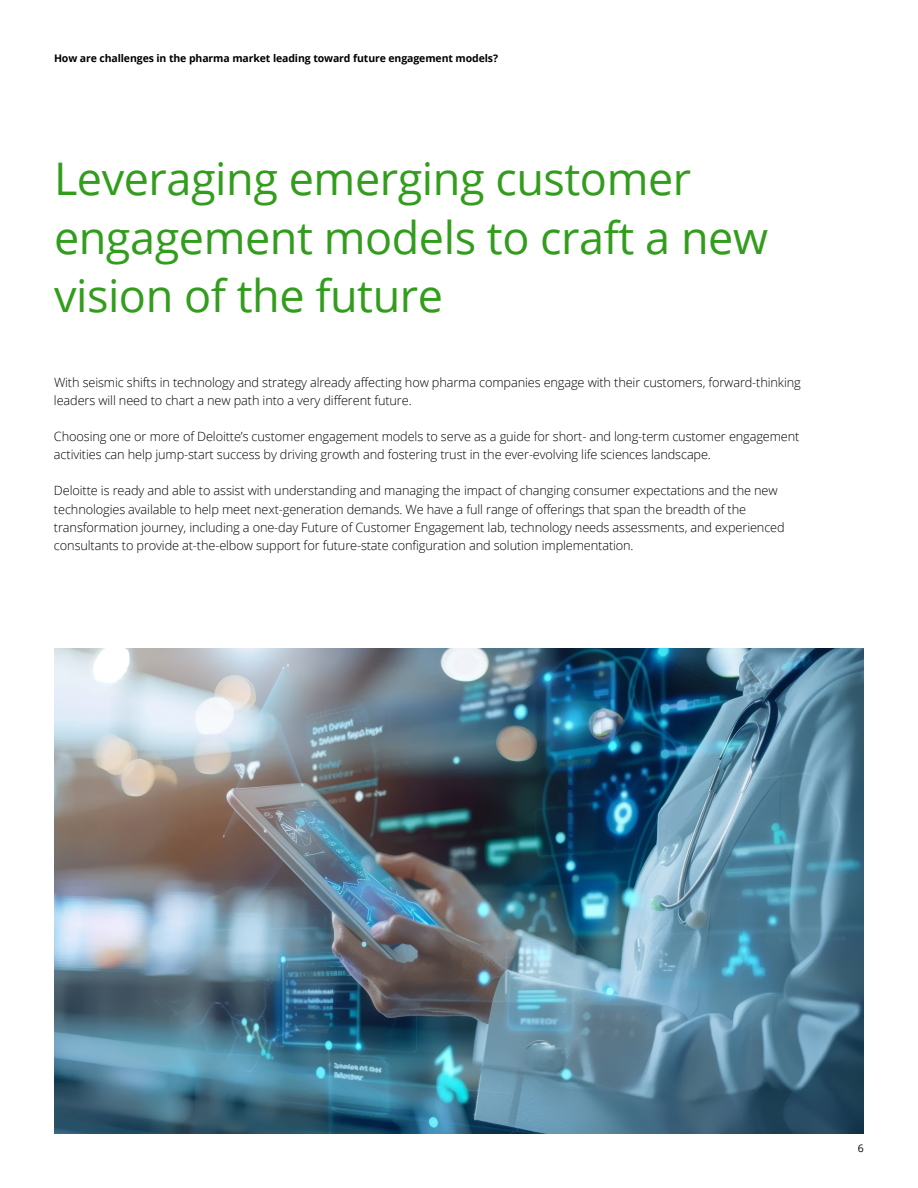
<style>
.page{position:relative;width:918px;height:1188px;background:#fff}
.page>*{position:absolute;margin:0;border:0;box-sizing:border-box;transform-origin:0 0}
.t1{font:45px/58.5px "Open Sans";letter-spacing:-.01em;color:#329d1d}
.t2{font:300 12.75px/18px "Open Sans";letter-spacing:-.01em;color:#000}
.t3{font:700 10.5px "Open Sans";letter-spacing:-.01em;color:#000}
.t4{font:10.5px "Open Sans";color:#000}
</style>
<div class="page">
<img style="left:54px;top:648px;width:810px;height:486px">
<p class="t3" style="left:54px;top:51px;width:446px">How are challenges in the pharma market leading toward future engagement models?</p>
<h1 class="t1" style="left:54px;top:148px;width:716px">Leveraging emerging customer engagement models to craft a new vision of the future</h1>
<p class="t2" style="left:54px;top:374px;width:748px">With seismic shifts in technology and strategy already affecting how pharma companies engage with their customers, forward-thinking leaders will need to chart a new path into a very different future.</p>
<p class="t2" style="left:54px;top:428px;width:747px">Choosing one or more of Deloitte’s customer engagement models to serve as a guide for short- and long-term customer engagement activities can help jump-start success by driving growth and fostering trust in the ever-evolving life sciences landscape.</p>
<p class="t2" style="left:54px;top:482px;width:732px">Deloitte is ready and able to assist with understanding and managing the impact of changing consumer expectations and the new technologies available to help meet next-generation demands. We have a full range of offerings that span the breadth of the transformation journey, including a one-day Future of Customer Engagement lab, technology needs assessments, and experienced consultants to provide at-the-elbow support for future-state configuration and solution implementation.</p>
<p class="t4" style="left:858px;top:1141px;width:8px">6</p>
</div>
